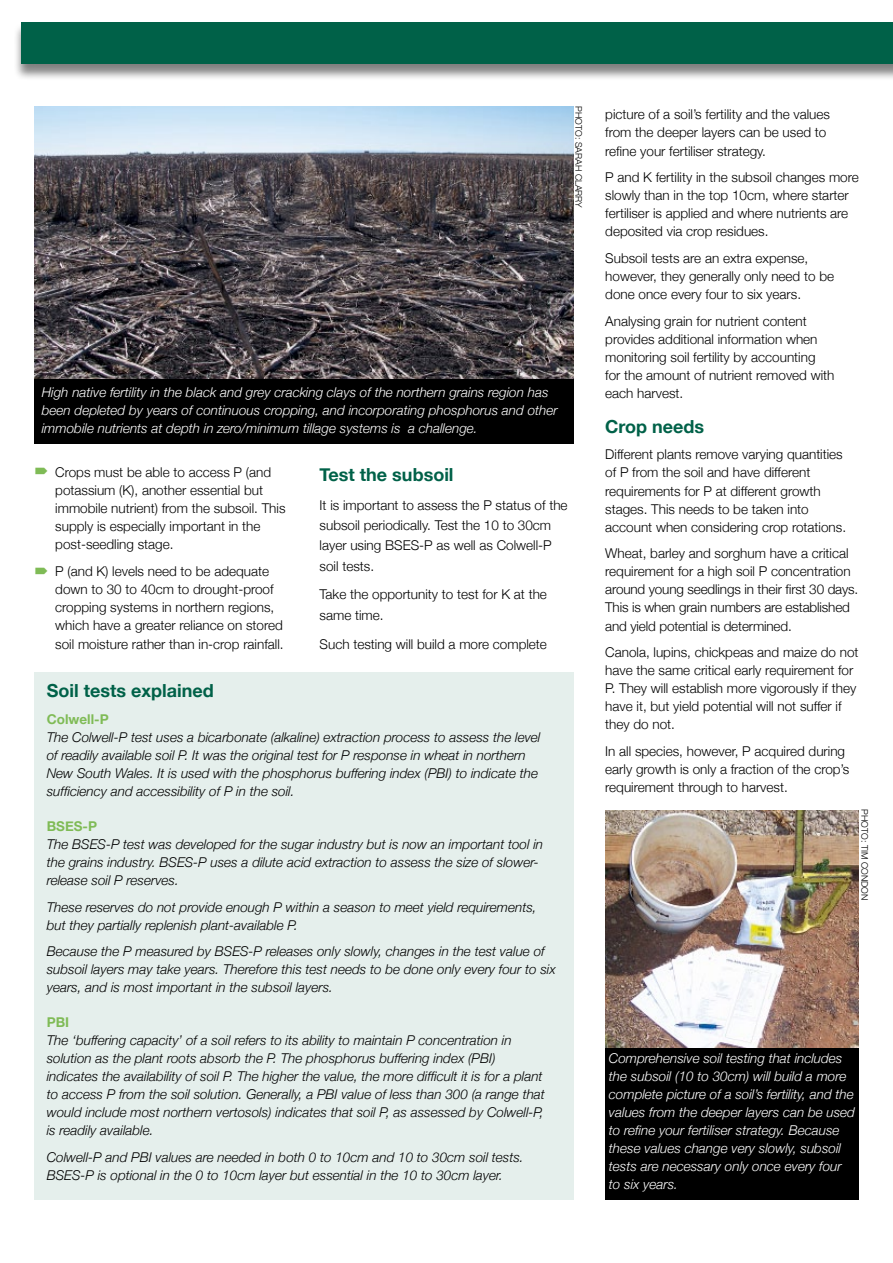
<style>
.page{position:relative;width:893px;height:1263px;background:#fff}
.page>*{position:absolute;margin:0;border:0;box-sizing:border-box;transform-origin:0 0}
.t1{font:700 18px "Helvetica Neue";color:#006148}
.t2{font:300 13.5px/18px "Helvetica Neue";color:#000}
.t3{font:italic 300 13.5px/18px "Helvetica Neue";color:#000}
.t4{font:italic 300 13.5px/18px "Helvetica Neue";color:#fff}
.t5{font:700 13.5px "Helvetica Neue";color:#7fbb56}
.t6{font:300 9px "Helvetica Neue";color:#000}
</style>
<div class="page">
<div style="left:13px;top:22px;width:880px;height:59px;background:#000;opacity:.5"></div>
<div style="left:21px;top:22px;width:872px;height:42px;background:#006148"></div>
<img style="left:605px;top:810px;width:254px;height:238px">
<div style="left:34px;top:356px;width:539px;height:88px;background:#000"></div>
<div style="left:605px;top:1048px;width:254px;height:151px;background:#000"></div>
<img style="left:34px;top:106px;width:539px;height:273px">
<div style="left:34px;top:672px;width:539px;height:527px;background:#e5efec"></div>
<p class="t6" style="left:584px;top:106px;width:102px;rotate:90deg">photo: sarah clarry</p>
<p class="t4" style="left:42px;top:383px;width:517px">High native fertility in the black and grey cracking clays of the northern grains region has been depleted by years of continuous cropping, and incorporating phosphorus and other immobile nutrients at depth in zero/minimum tillage systems is a challenge.</p>
<p class="t2" style="left:55px;top:462px;width:232px">Crops must be able to access P (and potassium (K), another essential but immobile nutrient) from the subsoil. This supply is especially important in the post-seedling stage.</p>
<p class="t2" style="left:55px;top:562px;width:230px">P (and K) levels need to be adequate down to 30 to 40cm to drought-proof cropping systems in northern regions, which have a greater reliance on stored soil moisture rather than in-crop rainfall.</p>
<h1 class="t1" style="left:320px;top:463px;width:135px">Test the subsoil</h1>
<p class="t2" style="left:320px;top:495px;width:249px;line-height:20.2px">It is important to assess the P status of the subsoil periodically. Test the 10 to 30cm layer using BSES-P as well as Colwell-P soil tests.</p>
<p class="t2" style="left:320px;top:584px;width:229px;line-height:20.2px">Take the opportunity to test for K at the same time.</p>
<p class="t2" style="left:320px;top:634px;width:229px">Such testing will build a more complete</p>
<h1 class="t1" style="left:47px;top:679px;width:168px">Soil tests explained</h1>
<p class="t5" style="left:47px;top:711px;width:62px">Colwell-P</p>
<p class="t3" style="left:47px;top:728px;width:495px">The Colwell-P test uses a bicarbonate (alkaline) extraction process to assess the level of readily available soil P. It was the original test for P response in wheat in northern New South Wales. It is used with the phosphorus buffering index (PBI) to indicate the sufficiency and accessibility of P in the soil.</p>
<p class="t5" style="left:47px;top:818px;width:50px">BSES-P</p>
<p class="t3" style="left:47px;top:835px;width:498px">The BSES-P test was developed for the sugar industry but is now an important tool in the grains industry. BSES-P uses a dilute acid extraction to assess the size of slower&shy;release soil P reserves.</p>
<p class="t3" style="left:47px;top:898px;width:491px">These reserves do not provide enough P within a season to meet yield requirements, but they partially replenish plant-available P.</p>
<p class="t3" style="left:47px;top:942px;width:510px">Because the P measured by BSES-P releases only slowly, changes in the test value of subsoil layers may take years. Therefore this test needs to be done only every four to six years, and is most important in the subsoil layers.</p>
<p class="t5" style="left:47px;top:1014px;width:22px">PBI</p>
<p class="t3" style="left:47px;top:1031px;width:500px">The ‘buffering capacity’ of a soil refers to its ability to maintain P concentration in solution as the plant roots absorb the P. The phosphorus buffering index (PBI) indicates the availability of soil P. The higher the value, the more difficult it is for a plant to access P from the soil solution. Generally, a PBI value of less than 300 (a range that would include most northern vertosols) indicates that soil P, as assessed by Colwell-P, is readily available.</p>
<p class="t3" style="left:47px;top:1148px;width:478px">Colwell-P and PBI values are needed in both 0 to 10cm and 10 to 30cm soil tests.<br>BSES-P is optional in the 0 to 10cm layer but essential in the 10 to 30cm layer.</p>
<p class="t2" style="left:605px;top:105px;width:226px">picture of a soil’s fertility and the values from the deeper layers can be used to refine your fertiliser strategy.</p>
<p class="t2" style="left:605px;top:168px;width:255px">P and K fertility in the subsoil changes more slowly than in the top 10cm, where starter fertiliser is applied and where nutrients are deposited via crop residues.</p>
<p class="t2" style="left:605px;top:249px;width:230px">Subsoil tests are an extra expense, however, they generally only need to be done once every four to six years.</p>
<p class="t2" style="left:605px;top:311px;width:231px">Analysing grain for nutrient content provides additional information when monitoring soil fertility by accounting<br>for the amount of nutrient removed with each harvest.</p>
<h1 class="t1" style="left:605px;top:415px;width:101px">Crop needs</h1>
<p class="t2" style="left:605px;top:445px;width:242px">Different plants remove varying quantities of P from the soil and have different requirements for P at different growth stages. This needs to be taken into account when considering crop rotations.</p>
<p class="t2" style="left:605px;top:544px;width:255px">Wheat, barley and sorghum have a critical requirement for a high soil P concentration around young seedlings in their first 30 days.<br>This is when grain numbers are established and yield potential is determined.</p>
<p class="t2" style="left:605px;top:643px;width:255px">Canola, lupins, chickpeas and maize do not have the same critical early requirement for P. They will establish more vigorously if they have it, but yield potential will not suffer if they do not.</p>
<p class="t2" style="left:605px;top:742px;width:246px">In all species, however, P acquired during early growth is only a fraction of the crop’s requirement through to harvest.</p>
<p class="t6" style="left:870px;top:809px;width:91px;rotate:90deg">photo: TIM CONDON</p>
<p class="t4" style="left:609px;top:1049px;width:248px">Comprehensive soil testing that includes the subsoil (10 to 30cm) will build a more complete picture of a soil’s fertility, and the values from the deeper layers can be used to refine your fertiliser strategy. Because these values change very slowly, subsoil tests are necessary only once every four to six years.</p>
</div>
